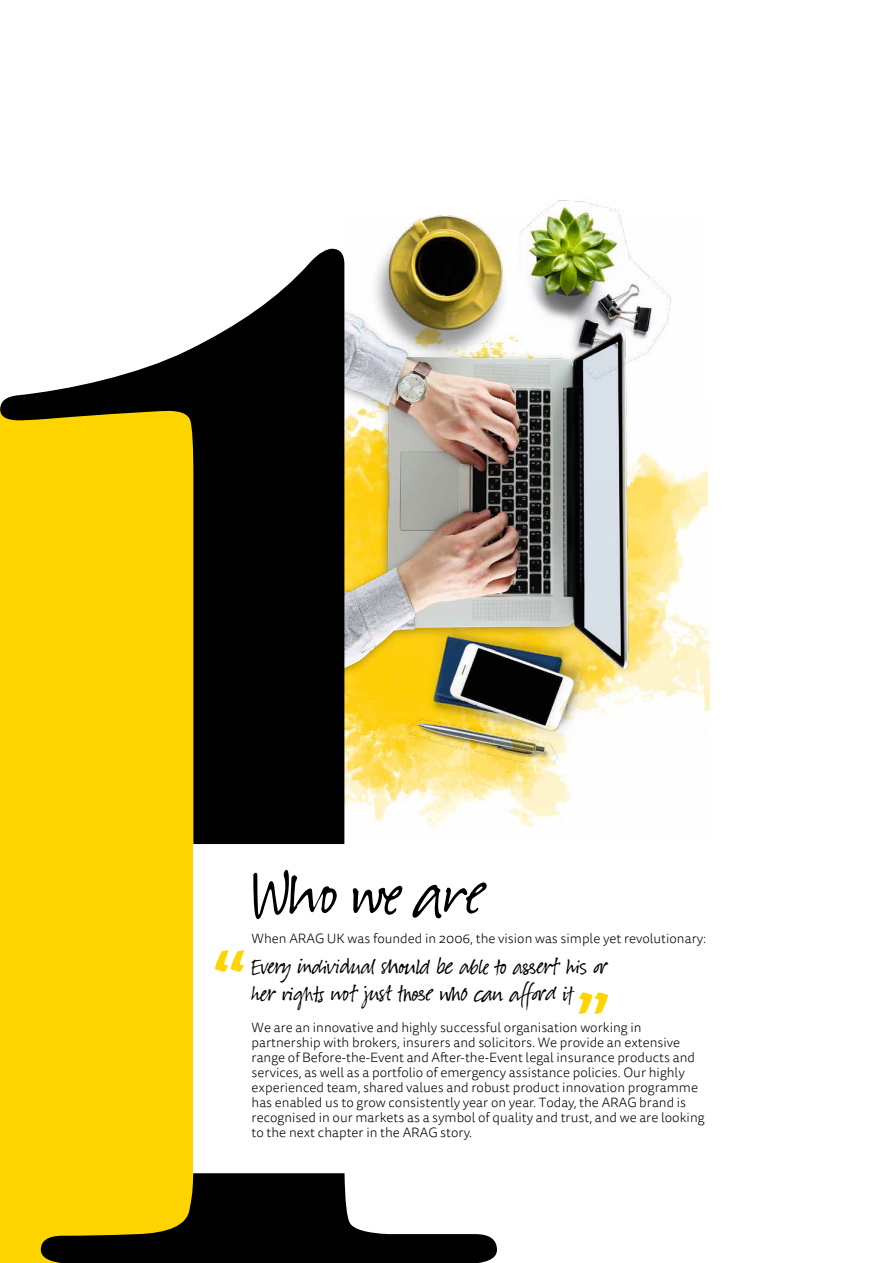
<style>
.page{position:relative;width:893px;height:1263px;background:#fff}
.page>*{position:absolute;margin:0;border:0;box-sizing:border-box;transform-origin:0 0}
.t1{font:75px "Suomi Hand Script";color:#000}
.t2{font:800 60px "Tisa OT";color:#ffd500}
.t3{font:28.5px/27px "Suomi Hand Script";color:#000}
.t4{font:300 13.5px/15px "Tisa Sans OT";color:#000}
</style>
<div class="page">
<img style="left:497px;top:784px;width:73px;height:44px">
<img style="left:389px;top:200px;width:321px;height:584px">
<svg style="left:0;top:249px;width:497px;height:1014px"></svg>
<h1 class="t1" style="left:252px;top:856px;width:236px">Who we are</h1>
<p class="t4" style="left:252px;top:931px;width:456px">When ARAG UK was founded in 2006, the vision was simple yet revolutionary:</p>
<h3 class="t3" style="left:252px;top:954px;width:358px">Every individual should be able to assert his or her rights not just those who can afford it</h3>
<p class="t4" style="left:252px;top:1020px;width:454px">We are an innovative and highly successful organisation working in partnership with brokers, insurers and solicitors. We provide an extensive range of Before-the-Event and After-the-Event legal insurance products and services, as well as a portfolio of emergency assistance policies. Our highly experienced team, shared values and robust product innovation programme has enabled us to grow consistently year on year. Today, the ARAG brand is recognised in our markets as a symbol of quality and trust, and we are looking to the next chapter in the ARAG story.</p>
<h2 class="t2" style="left:213px;top:934px;width:37px">“</h2>
<h2 class="t2" style="left:610px;top:1030px;width:37px;rotate:-180deg">“</h2>
</div>
